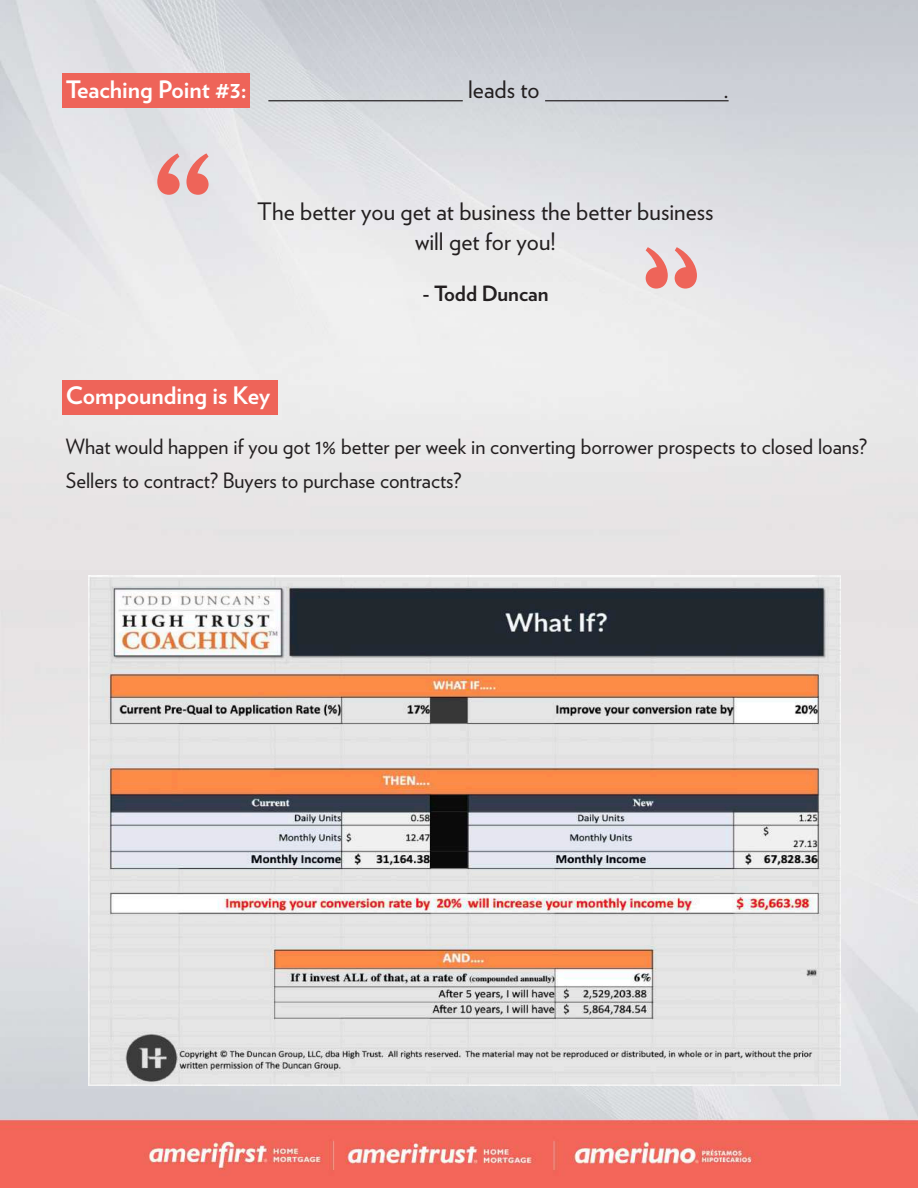
<style>
.page{position:relative;width:918px;height:1188px;background:#fff}
.page>*{position:absolute;margin:0;border:0;box-sizing:border-box;transform-origin:0 0}
.t1{font:700 180px "Verlag";color:#ee6459}
.t2{font:24px/30px "Verlag";color:#231f20;text-align:center}
.t3{font:700 24px "Verlag";color:#fff}
.t4{font:21px/34.5px "Verlag";color:#231f20}
.t5{font:700 21px "Verlag";color:#231f20}
</style>
<div class="page">
<img style="left:0;top:0;width:918px;height:1187px">
<div style="left:62px;top:74px;width:187px;height:34px;background:#ee6459"></div>
<div style="left:62px;top:380px;width:216px;height:34px;background:#ee6459"></div>
<hr style="left:268px;top:100px;width:195px;height:1px;background:#231f20">
<hr style="left:545px;top:100px;width:184px;height:1px;background:#231f20">
<img style="left:89px;top:576px;width:751px;height:509px">
<div style="left:646px;top:247px;width:51px;height:42px;background:#e8e7ec"></div>
<p class="t3" style="left:66px;top:71px;width:182px">Teaching Point #3:</p>
<p class="t2" style="left:468px;top:74px;width:73px">leads to</p>
<p class="t2" style="left:723px;top:74px;width:7px">.</p>
<h1 class="t1" style="left:152px;top:82px;width:65px">“</h1>
<p class="t2" style="left:257px;top:195px;width:458px">The better you get at business the better business will get for you!</p>
<p class="t5" style="left:422px;top:277px;width:128px">- Todd Duncan</p>
<p class="t3" style="left:66px;top:377px;width:206px">Compounding is Key</p>
<p class="t4" style="left:66px;top:428px;width:803px">What would happen if you got 1% better per week in converting borrower prospects to closed loans?<br>Sellers to contract? Buyers to purchase contracts?</p>
</div>
